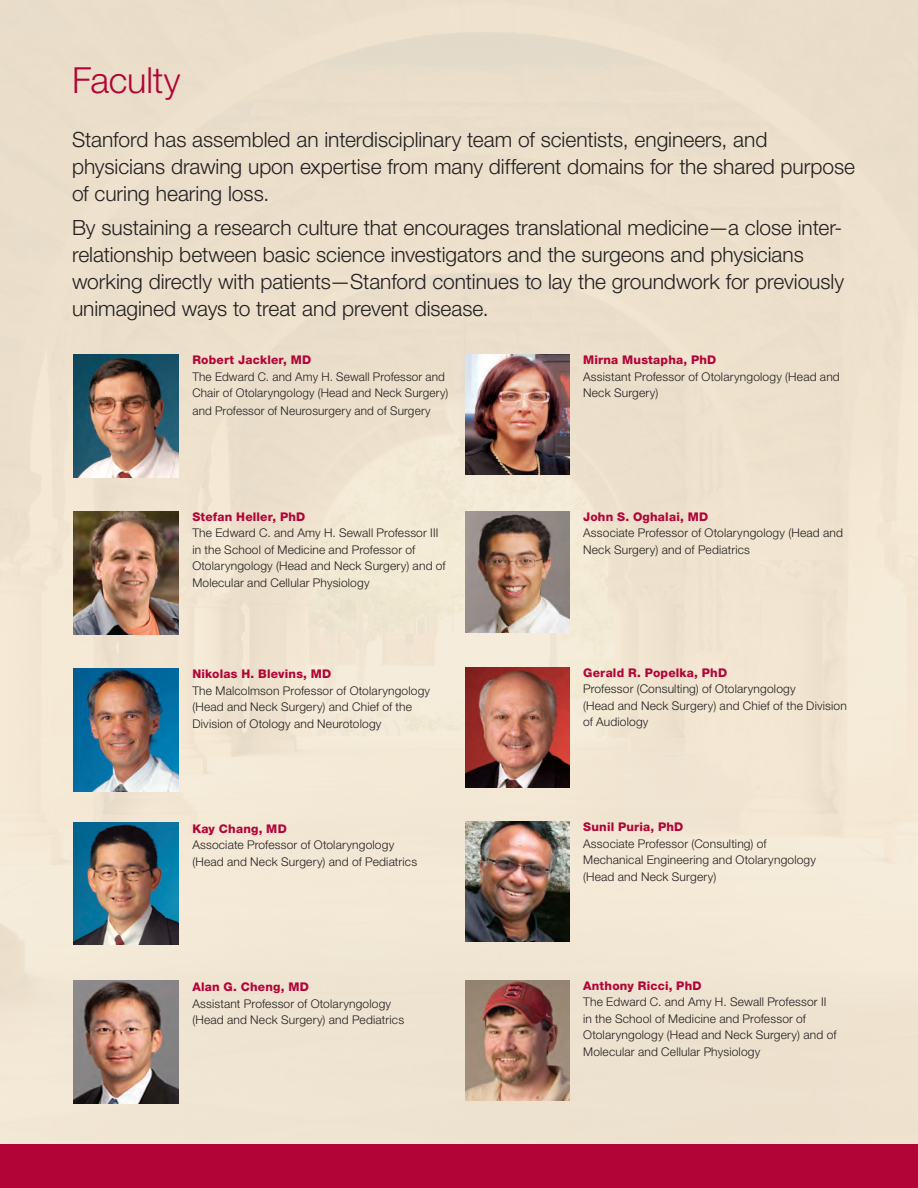
<style>
.page{position:relative;width:918px;height:1188px;background:#fff}
.page>*{position:absolute;margin:0;border:0;box-sizing:border-box;transform-origin:0 0}
.t1{font:300 36px "Helvetica Neue LT Std";letter-spacing:-.005em;color:#b30437}
.t2{font:300 21px/27px "Helvetica Neue LT Std";letter-spacing:-.005em;color:#231f20}
.t3{font:300 12px/16.5px "Helvetica Neue LT Std";letter-spacing:.015em;color:#231f20}
.t4{font:800 12px "Helvetica Neue LT Std";letter-spacing:.015em;color:#b30437}
.s1{font-weight:800;color:#b30437}
</style>
<div class="page">
<img style="left:0;top:0;width:918px;height:1144px">
<img style="left:73px;top:355px;width:106px;height:122px">
<img style="left:73px;top:512px;width:106px;height:122px">
<img style="left:73px;top:668px;width:106px;height:123px">
<img style="left:73px;top:822px;width:106px;height:123px">
<img style="left:73px;top:981px;width:106px;height:122px">
<img style="left:466px;top:355px;width:104px;height:120px">
<img style="left:466px;top:512px;width:104px;height:120px">
<img style="left:466px;top:667px;width:104px;height:121px">
<img style="left:466px;top:821px;width:104px;height:121px">
<img style="left:466px;top:980px;width:104px;height:120px">
<div style="left:0;top:1144px;width:918px;height:44px;background:#b30437"></div>
<p class="t1" style="left:72px;top:58px;width:110px">Faculty</p>
<p class="t2" style="left:72px;top:126px;width:784px">Stanford has assembled an interdisciplinary team of scientists, engineers, and physicians drawing upon expertise from many different domains for the shared purpose of curing hearing loss.</p>
<p class="t2" style="left:72px;top:213px;width:774px">By sustaining a research culture that encourages translational medicine—a close inter&shy;relationship between basic science investigators and the surgeons and physicians working directly with patients—Stanford continues to lay the groundwork for previously unimagined ways to treat and prevent disease.</p>
<p class="t3" style="left:192px;top:351px;width:258px"><span class="s1">Robert Jackler, MD<br></span>The Edward C. and Amy H. Sewall Professor and<br>Chair of Otolaryngology (Head and Neck Surgery)</p>
<p class="t3" style="left:192px;top:402px;width:240px">and Professor of Neurosurgery and of Surgery</p>
<p class="t4" style="left:192px;top:509px;width:114px">Stefan Heller, PhD</p>
<p class="t3" style="left:192px;top:525px;width:255px">The Edward C. and Amy H. Sewall Professor III in the School of Medicine and Professor of Otolaryngology (Head and Neck Surgery) and of Molecular and Cellular Physiology</p>
<p class="t4" style="left:192px;top:667px;width:141px">Nikolas H. Blevins, MD</p>
<p class="t3" style="left:192px;top:682px;width:239px">The Malcolmson Professor of Otolaryngology (Head and Neck Surgery) and Chief of the<br>Division of Otology and Neurotology</p>
<p class="t4" style="left:192px;top:821px;width:96px">Kay Chang, MD</p>
<p class="t3" style="left:192px;top:837px;width:226px">Associate Professor of Otolaryngology (Head and Neck Surgery) and of Pediatrics</p>
<p class="t4" style="left:192px;top:980px;width:118px">Alan G. Cheng, MD</p>
<p class="t3" style="left:192px;top:995px;width:213px">Assistant Professor of Otolaryngology (Head and Neck Surgery) and Pediatrics</p>
<p class="t4" style="left:583px;top:353px;width:135px">Mirna Mustapha, PhD</p>
<p class="t3" style="left:583px;top:368px;width:258px">Assistant Professor of Otolaryngology (Head and<br>Neck Surgery)</p>
<p class="t4" style="left:583px;top:509px;width:127px">John S. Oghalai, MD</p>
<p class="t3" style="left:583px;top:525px;width:261px">Associate Professor of Otolaryngology (Head and<br>Neck Surgery) and of Pediatrics</p>
<p class="t4" style="left:583px;top:665px;width:146px">Gerald R. Popelka, PhD</p>
<p class="t3" style="left:583px;top:681px;width:265px">Professor (Consulting) of Otolaryngology<br>(Head and Neck Surgery) and Chief of the Division of Audiology</p>
<p class="t4" style="left:583px;top:820px;width:102px">Sunil Puria, PhD</p>
<p class="t3" style="left:583px;top:835px;width:234px">Associate Professor (Consulting) of<br>Mechanical Engineering and Otolaryngology (Head and Neck Surgery)</p>
<p class="t4" style="left:583px;top:978px;width:120px">Anthony Ricci, PhD</p>
<p class="t3" style="left:583px;top:993px;width:255px">The Edward C. and Amy H. Sewall Professor II in the School of Medicine and Professor of Otolaryngology (Head and Neck Surgery) and of Molecular and Cellular Physiology</p>
</div>
